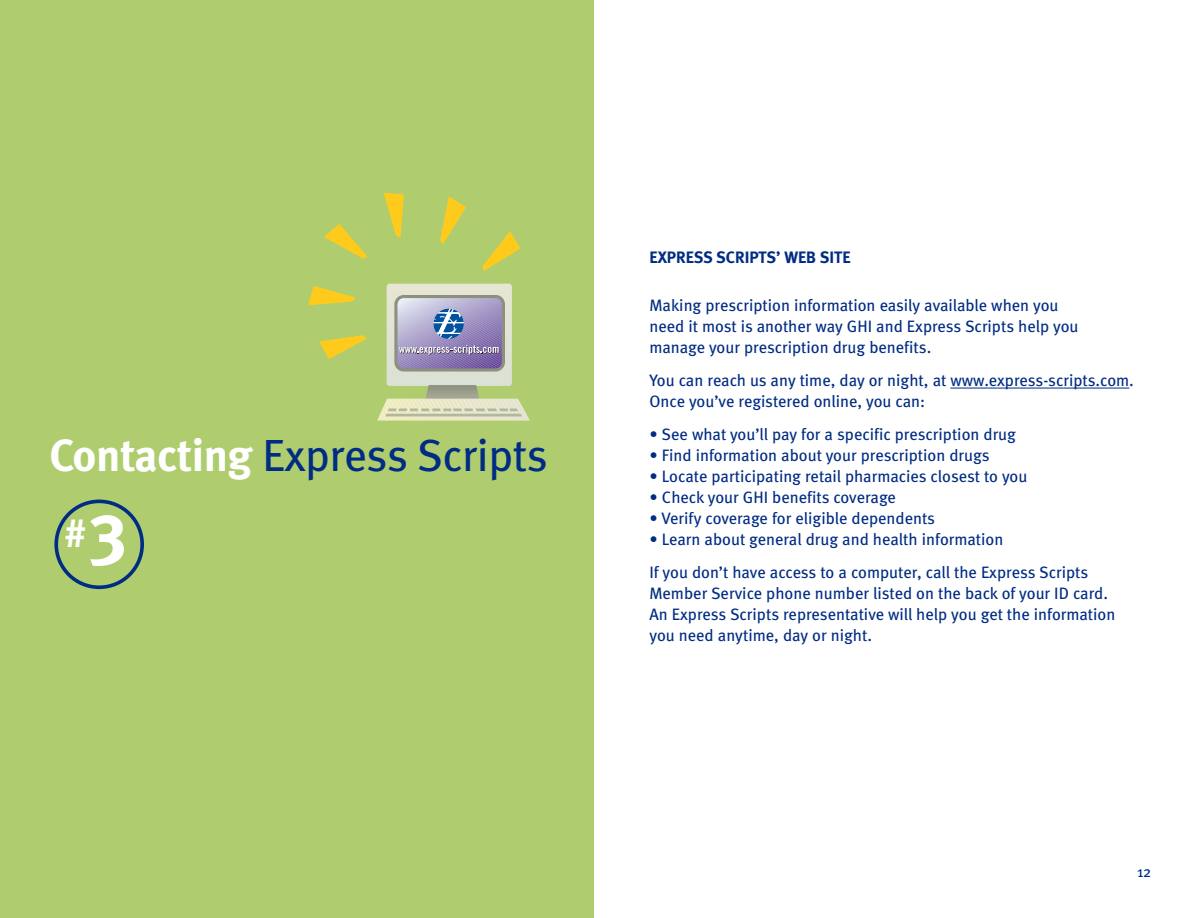
<style>
.page{position:relative;width:1188px;height:918px;background:#fff}
.page>*{position:absolute;margin:0;border:0;box-sizing:border-box;transform-origin:0 0}
.t1{font:45px "Meta";letter-spacing:-.01em;color:#002c83}
.t2{font:700 38.85px "Meta";color:#fff}
.t3{font:16.5px/21px "Meta";color:#002c83}
.t4{font:700 16.5px "Meta";color:#002c83}
.t5{font:15px "Meta";color:#002c83}
.s1{font-weight:700;color:#fff}
.s2{font-size:72px}
</style>
<div class="page">
<div style="left:0;top:0;width:594px;height:918px;background:#afcd6f"></div>
<hr style="left:950px;top:388px;width:35px;height:1px;background:#002c83">
<svg style="left:984px;top:388px;width:79px;height:1px"></svg>
<hr style="left:1063px;top:388px;width:37px;height:1px;background:#002c83">
<svg style="left:1100px;top:388px;width:29px;height:1px"></svg>
<div style="left:387px;top:284px;width:125px;height:8px;background:#e7e5d4"></div>
<div style="left:387px;top:291px;width:125px;height:8px;background:#e6e5d4"></div>
<div style="left:387px;top:299px;width:125px;height:8px;background:#e5e5d4"></div>
<div style="left:387px;top:307px;width:125px;height:8px;background:#e4e4d4"></div>
<div style="left:387px;top:315px;width:125px;height:8px;background:#e3e4d4"></div>
<div style="left:387px;top:323px;width:125px;height:8px;background:#e2e4d4"></div>
<div style="left:387px;top:331px;width:125px;height:8px;background:#e1e3d4"></div>
<div style="left:387px;top:339px;width:125px;height:8px;background:#e0e3d4"></div>
<div style="left:387px;top:347px;width:125px;height:8px;background:#dfe3d4"></div>
<div style="left:387px;top:354px;width:125px;height:8px;background:#dde2d4"></div>
<div style="left:387px;top:362px;width:125px;height:8px;background:#dce2d4"></div>
<div style="left:387px;top:370px;width:125px;height:8px;background:#dce1d4"></div>
<div style="left:387px;top:378px;width:125px;height:8px;background:#dbe1d4"></div>
<div style="left:394px;top:295px;width:111px;height:77px;border:3px solid #8d907e;border-radius:8px"></div>
<hr style="left:424px;top:385px;width:57px;height:2px;background:#8d907e">
<hr style="left:424px;top:387px;width:57px;height:1px;background:#909482">
<hr style="left:424px;top:388px;width:57px;height:2px;background:#939784">
<hr style="left:424px;top:390px;width:57px;height:1px;background:#969a87">
<hr style="left:424px;top:392px;width:57px;height:1px;background:#9a9e8b">
<hr style="left:424px;top:393px;width:57px;height:2px;background:#9da18d">
<hr style="left:424px;top:395px;width:57px;height:1px;background:#a0a490">
<hr style="left:424px;top:396px;width:57px;height:2px;background:#a3a792">
<hr style="left:424px;top:398px;width:57px;height:1px;background:#a6aa95">
<svg style="left:396px;top:297px;width:107px;height:73px;background:#9c97bf"></svg>
<svg style="left:377px;top:399px;width:153px;height:22px;background:#dadcb9"></svg>
<svg style="left:482px;top:231px;width:39px;height:40px"></svg>
<svg style="left:440px;top:196px;width:26px;height:48px"></svg>
<svg style="left:384px;top:193px;width:20px;height:45px"></svg>
<svg style="left:324px;top:224px;width:43px;height:35px"></svg>
<svg style="left:308px;top:286px;width:47px;height:19px"></svg>
<svg style="left:319px;top:335px;width:48px;height:24px"></svg>
<svg style="left:54px;top:500px;width:90px;height:89px"></svg>
<h1 class="t1" style="left:50px;top:440px;width:500px"><span class="s1">Contacting</span> Express Scripts</h1>
<h2 class="t2" style="left:65px;top:510px;width:64px">#<span class="s2">3</span></h2>
<p class="t4" style="left:650px;top:247px;width:203px">EXPRESS SCRIPTS’ WEB SITE</p>
<p class="t3" style="left:650px;top:296px;width:431px">Making prescription information easily available when you need it most is another way GHI and Express Scripts help you manage your prescription drug benefits.</p>
<p class="t3" style="left:650px;top:371px;width:486px">You can reach us any time, day or night, at www.express-scripts.com.<br>Once you’ve registered online, you can:</p>
<p class="t3" style="left:650px;top:425px;width:368px">• See what you’ll pay for a specific prescription drug</p>
<p class="t3" style="left:650px;top:446px;width:342px">• Find information about your prescription drugs</p>
<p class="t3" style="left:650px;top:467px;width:379px">• Locate participating retail pharmacies closest to you</p>
<p class="t3" style="left:650px;top:488px;width:248px">• Check your GHI benefits coverage</p>
<p class="t3" style="left:650px;top:509px;width:287px">• Verify coverage for eligible dependents</p>
<p class="t3" style="left:650px;top:524px;width:440px;line-height:33px">• Learn about general drug and health information<br>If you don’t have access to a computer, call the Express Scripts</p>
<p class="t3" style="left:650px;top:584px;width:467px">Member Service phone number listed on the back of your ID card.<br>An Express Scripts representative will help you get the information you need anytime, day or night.</p>
<p class="t5" style="left:1137px;top:867px;width:16px">12</p>
</div>
